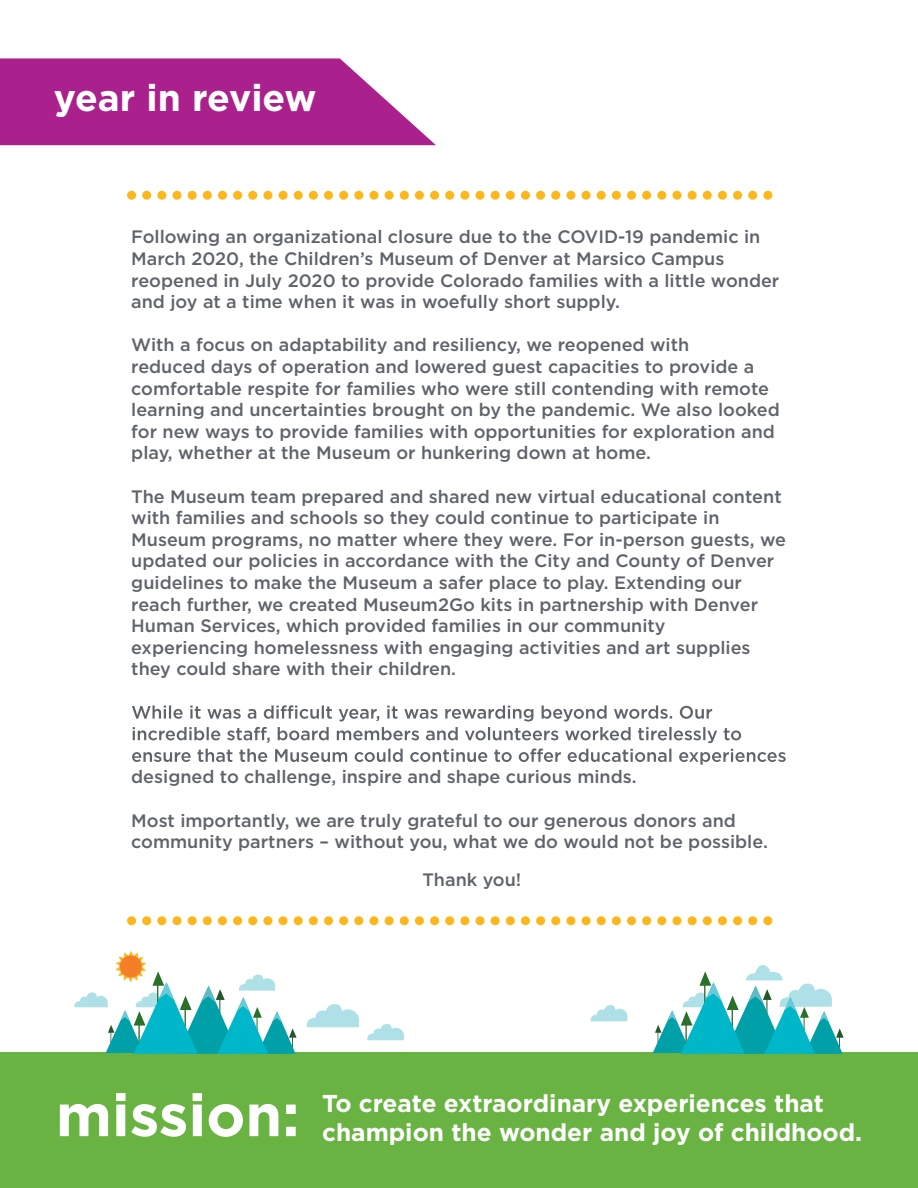
<style>
.page{position:relative;width:918px;height:1188px;background:#fff}
.page>*{position:absolute;margin:0;border:0;box-sizing:border-box;transform-origin:0 0}
.t1{font:700 58.95px "Gotham";color:#fff}
.t2{font:700 37.2px "Gotham";color:#fff}
.t3{font:700 24.45px/29.2px "Gotham";color:#fff}
.t4{font:500 18px/21.6px "Gotham";color:#5f636a}
</style>
<div class="page">
<div style="left:0;top:1053px;width:918px;height:135px;background:#69b342"></div>
<svg style="left:653px;top:965px;width:191px;height:89px"></svg>
<svg style="left:306px;top:1004px;width:54px;height:23px"></svg>
<svg style="left:367px;top:1024px;width:37px;height:16px"></svg>
<svg style="left:74px;top:951px;width:223px;height:103px"></svg>
<svg style="left:590px;top:1005px;width:38px;height:16px"></svg>
<svg style="left:0;top:58px;width:436px;height:87px;background:#b33a9b"></svg>
<svg style="left:132px;top:705px;width:609px;height:38px"></svg>
<svg style="left:132px;top:749px;width:654px;height:16px"></svg>
<svg style="left:132px;top:191px;width:641px;height:9px"></svg>
<svg style="left:132px;top:916px;width:641px;height:9px"></svg>
<h2 class="t2" style="left:54px;top:73px;width:264px">year in review</h2>
<p class="t4" style="left:131px;top:226px;width:650px">Following an organizational closure due to the COVID-19 pandemic in March 2020, the Children’s Museum of Denver at Marsico Campus reopened in July 2020 to provide Colorado families with a little wonder and joy at a time when it was in woefully short supply.</p>
<p class="t4" style="left:131px;top:334px;width:650px">With a focus on adaptability and resiliency, we reopened with<br>reduced days of operation and lowered guest capacities to provide a comfortable respite for families who were still contending with remote learning and uncertainties brought on by the pandemic. We also looked for new ways to provide families with opportunities for exploration and play, whether at the Museum or hunkering down at home.</p>
<p class="t4" style="left:131px;top:485px;width:656px">The Museum team prepared and shared new virtual educational content with families and schools so they could continue to participate in Museum programs, no matter where they were. For in-person guests, we updated our policies in accordance with the City and County of Denver guidelines to make the Museum a safer place to play. Extending our reach further, we created Museum2Go kits in partnership with Denver Human Services, which provided families in our community experiencing homelessness with engaging activities and art supplies they could share with their children.</p>
<p class="t4" style="left:131px;top:766px;width:507px">designed to challenge, inspire and shape curious minds.</p>
<p class="t4" style="left:131px;top:809px;width:638px">Most importantly, we are truly grateful to our generous donors and community partners – without you, what we do would not be possible.</p>
<p class="t4" style="left:422px;top:869px;width:100px">Thank you!</p>
<h1 class="t1" style="left:56px;top:1076px;width:245px">mission:</h1>
<h3 class="t3" style="left:322px;top:1089px;width:542px">To create extraordinary experiences that champion the wonder and joy of childhood.</h3>
</div>
